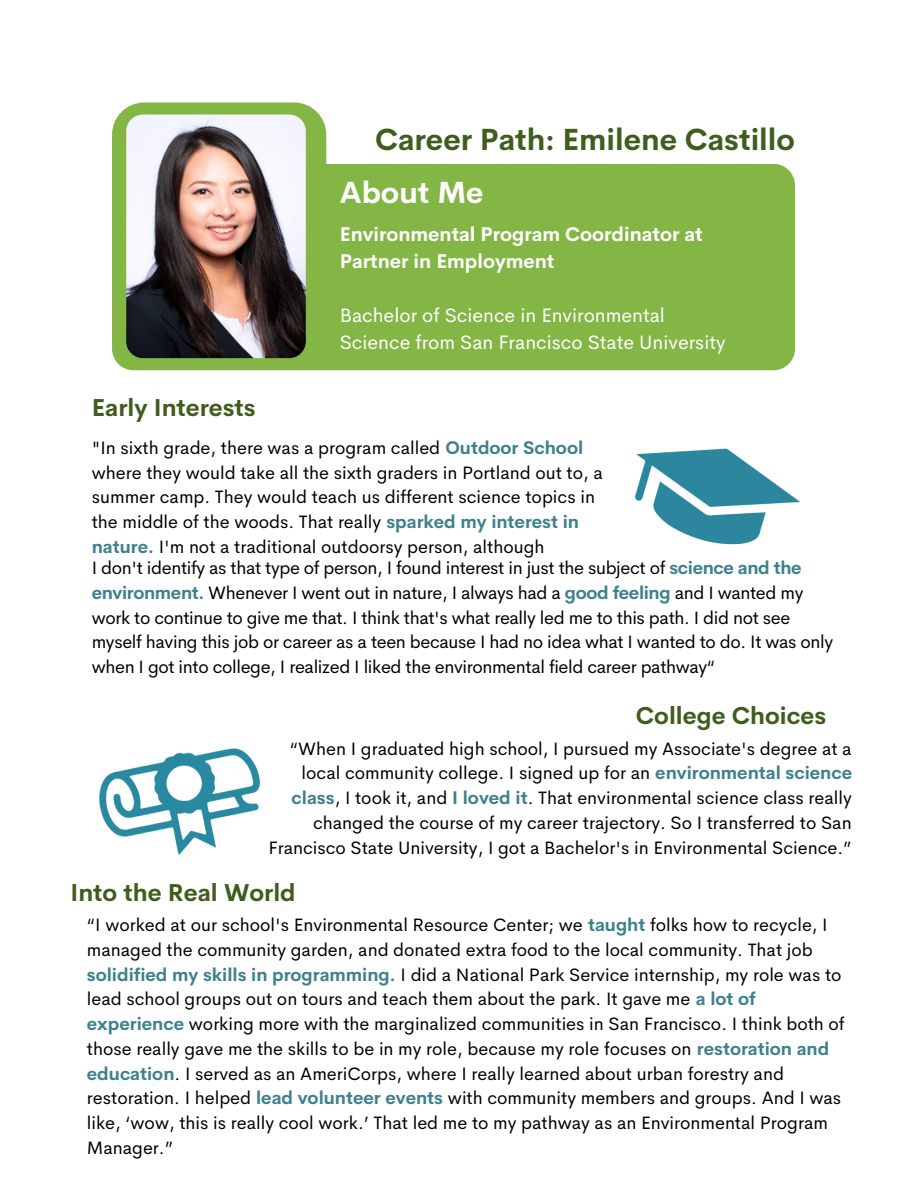
<style>
.page{position:relative;width:918px;height:1188px;background:#fff}
.page>*{position:absolute;margin:0;border:0;box-sizing:border-box;transform-origin:0 0}
.t1{font:700 30px "Cerebri Sans";color:#3f5d1d}
.t2{font:700 30px "Cerebri Sans";color:#fff}
.t3{font:700 24px "Cerebri Sans";color:#3f5d1d}
.t4{font:19.5px/27px "Cerebri Sans";color:#fff}
.t5{font:700 19.5px/27px "Cerebri Sans";color:#fff}
.t6{font:18px/24.8px "Cerebri Sans";color:#000}
.t7{font:18px/24.8px "Cerebri Sans";letter-spacing:-.02em;color:#000}
.s1{font-weight:700;color:#3e818d}
</style>
<div class="page">
<div style="left:112px;top:102px;width:214px;height:268px;background:#84b646;border-radius:32px"></div>
<div style="left:112px;top:164px;width:683px;height:206px;background:#84b646;border-radius:21px"></div>
<img style="left:126px;top:114px;width:180px;height:245px">
<img style="left:635px;top:448px;width:165px;height:97px">
<img style="left:99px;top:748px;width:161px;height:107px">
<h3 class="t1" style="left:375px;top:120px;width:421px">Career Path: Emilene Castillo</h3>
<p class="t3" style="left:92px;top:392px;width:165px">Early Interests</p>
<p class="t2" style="left:340px;top:173px;width:145px">About Me</p>
<p class="t5" style="left:340px;top:220px;width:364px">Environmental Program Coordinator at<br>Partner in Employment</p>
<h2 class="t4" style="left:340px;top:301px;width:387px">Bachelor of Science in Environmental<br>Science from San Francisco State University</h2>
<p class="t6" style="left:92px;top:435px;width:513px">"In sixth grade, there was a program called <span class="s1">Outdoor School </span>where they would take all the sixth graders in Portland out to, a summer camp. They would teach us different science topics in the middle of the woods. That really <span class="s1">sparked my interest in nature.</span> I'm not a traditional outdoorsy person, although</p>
<p class="t7" style="left:92px;top:555px;width:743px">I don't identify as that type of person, I found interest in just the subject of <span class="s1">science and the environment.</span> Whenever I went out in nature, I always had a <span class="s1">good feeling</span> and I wanted my work to continue to give me that. I think that's what really led me to this path. I did not see myself having this job or career as a teen because I had no idea what I wanted to do. It was only when I got into college, I realized I liked the environmental field career pathway“</p>
<h2 class="t3" style="left:636px;top:700px;width:192px">College Choices</h2>
<p class="t6" style="left:268px;top:736px;width:585px;text-align:right">“When I graduated high school, I pursued my Associate's degree at a local community college. I signed up for an <span class="s1">environmental science class</span>, I took it, and <span class="s1">I loved it</span>. That environmental science class really changed the course of my career trajectory. So I transferred to San Francisco State University, I got a Bachelor's in Environmental Science.”</p>
<p class="t3" style="left:71px;top:877px;width:227px">Into the Real World</p>
<h2 class="t6" style="left:87px;top:913px;width:759px">“I worked at our school's Environmental Resource Center; we <span class="s1">taught</span> folks how to recycle, I managed the community garden, and donated extra food to the local community. That job <span class="s1">solidified my skills in programming.</span> I did a National Park Service internship, my role was to lead school groups out on tours and teach them about the park. It gave me <span class="s1">a lot of experience</span> working more with the marginalized communities in San Francisco. I think both of those really gave me the skills to be in my role, because my role focuses on <span class="s1">restoration and education</span>. I served as an AmeriCorps, where I really learned about urban forestry and restoration. I helped <span class="s1">lead volunteer events</span> with community members and groups. And I was like, ‘wow, this is really cool work.’ That led me to my pathway as an Environmental Program Manager.”</h2>
</div>
